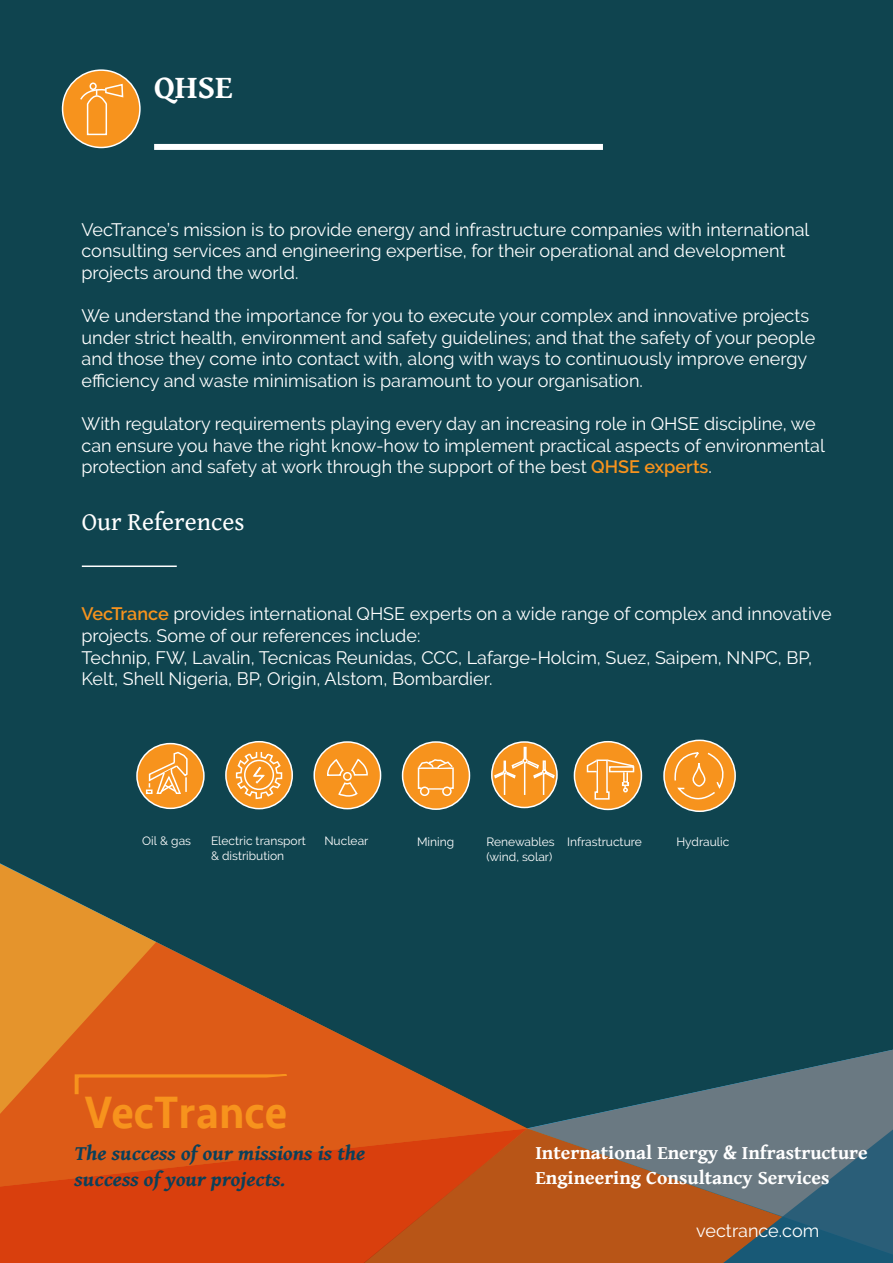
<style>
.page{position:relative;width:893px;height:1263px;background:#0f444f}
.page>*{position:absolute;margin:0;border:0;box-sizing:border-box;transform-origin:0 0}
.t1{font:500 46.65px "Seravek";color:#f7931d;scale:.95 1}
.t2{font:700 33px "Gentium Book Basic";color:#fff}
.t3{font:25.5px "Gentium Book Basic";color:#fff}
.t4{font:italic 700 21px/25.2px "Gentium Book Basic";color:#0b4059}
.t5{font:700 19.5px/25.2px "Gentium Book Basic";color:#fff}
.t6{font:18px/21.6px "Raleway";color:#fff}
.t7{font:12px/14.4px "Raleway";color:#fff}
.s1{font-weight:600;color:#f7931d}
</style>
<div class="page">
<svg style="left:0;top:863px;width:722px;height:265px"></svg>
<svg style="left:527px;top:1128px;width:195px;height:135px;background:#a45e31"></svg>
<svg style="left:0;top:1187px;width:527px;height:76px;background:#d1430f"></svg>
<svg style="left:0;top:942px;width:527px;height:245px;fill:#dd5b17"></svg>
<svg style="left:722px;top:1049px;width:171px;height:214px;background:#516973"></svg>
<div style="left:154px;top:144px;width:449px;height:6px;background:#fff"></div>
<hr style="left:82px;top:565px;width:95px;height:2px;background:#fff">
<div style="left:63px;top:70px;width:77px;height:77px;background:#f7931d;border-radius:50%"></div>
<div style="left:62px;top:69px;width:79px;height:79px;border:2px solid #fff;border-radius:50%"></div>
<div style="left:90px;top:82px;width:7px;height:8px;border:2px solid #fff;border-radius:50%"></div>
<svg style="left:80px;top:83px;width:44px;height:53px"></svg>
<div style="left:402px;top:741px;width:68px;height:69px;background:#f7931d;border:2px solid #fff;border-radius:50%"></div>
<div style="left:313px;top:741px;width:68px;height:68px;background:#f7931d;border:2px solid #fff;border-radius:50%"></div>
<svg style="left:225px;top:741px;width:68px;height:68px"></svg>
<svg style="left:491px;top:741px;width:67px;height:67px"></svg>
<div style="left:574px;top:741px;width:68px;height:69px;background:#f7931d;border:2px solid #fff;border-radius:50%"></div>
<svg style="left:663px;top:740px;width:73px;height:72px"></svg>
<div style="left:420px;top:786px;width:9px;height:10px;border:2px solid #fff;border-radius:50%"></div>
<div style="left:442px;top:786px;width:10px;height:10px;border:2px solid #fff;border-radius:50%"></div>
<svg style="left:417px;top:759px;width:37px;height:31px"></svg>
<svg style="left:326px;top:760px;width:43px;height:40px"></svg>
<svg style="left:493px;top:747px;width:63px;height:48px;background:#e8a048"></svg>
<svg style="left:586px;top:758px;width:50px;height:42px"></svg>
<svg style="left:673px;top:751px;width:59px;height:57px;background:#ed9b37"></svg>
<svg style="left:235px;top:750px;width:48px;height:50px;background:#f8aa4f"></svg>
<div style="left:137px;top:744px;width:67px;height:64px;background:#f7931d;border-radius:50%"></div>
<div style="left:136px;top:743px;width:69px;height:66px;border:2px solid #fff;border-radius:50%"></div>
<svg style="left:146px;top:751px;width:42px;height:43px"></svg>
<svg style="left:74px;top:1073px;width:248px;height:22px;background:#e06217"></svg>
<h2 class="t2" style="left:154px;top:69px;width:80px">QHSE</h2>
<p class="t6" style="left:82px;top:219px;width:729px">VecTrance’s mission is to provide energy and infrastructure companies with international consulting services and engineering expertise, for their operational and development projects around the world.</p>
<p class="t6" style="left:82px;top:305px;width:735px">We understand the importance for you to execute your complex and innovative projects under strict health, environment and safety guidelines; and that the safety of your people and those they come into contact with, along with ways to continuously improve energy efficiency and waste minimisation is paramount to your organisation.</p>
<p class="t6" style="left:82px;top:413px;width:745px">With regulatory requirements playing every day an increasing role in QHSE discipline, we can ensure you have the right know-how to implement practical aspects of environmental protection and safety at work through the support of the best <span class="s1">QHSE experts</span>.</p>
<h3 class="t3" style="left:82px;top:508px;width:164px">Our References</h3>
<p class="t6" style="left:82px;top:603px;width:752px"><span class="s1">VecTrance</span> provides international QHSE experts on a wide range of complex and innovative projects. Some of our references include:<br>Technip, FW, Lavalin, Tecnicas Reunidas, CCC, Lafarge-Holcim, Suez, Saipem, NNPC, BP, Kelt, Shell Nigeria, BP, Origin, Alstom, Bombardier.</p>
<p class="t7" style="left:142px;top:834px;width:50px">Oil &amp; gas</p>
<p class="t7" style="left:211px;top:834px;width:96px">Electric transport &amp; distribution</p>
<p class="t7" style="left:324px;top:834px;width:46px">Nuclear</p>
<p class="t7" style="left:417px;top:835px;width:39px">Mining</p>
<p class="t7" style="left:567px;top:834px;width:76px">Infrastructure</p>
<p class="t7" style="left:676px;top:835px;width:54px">Hydraulic</p>
<p class="t7" style="left:486px;top:835px;width:70px">Renewables (wind, solar)</p>
<h1 class="t1" style="left:85px;top:1085px;width:215px">VecTrance</h1>
<p class="t4" style="left:75px;top:1141px;width:292px">The success of our missions is the success of your projects.</p>
<p class="t5" style="left:535px;top:1140px;width:334px">International Energy &amp; Infrastructure<br>Engineering Consultancy Services</p>
<p class="t6" style="left:696px;top:1220px;width:125px">vectrance.com</p>
</div>
